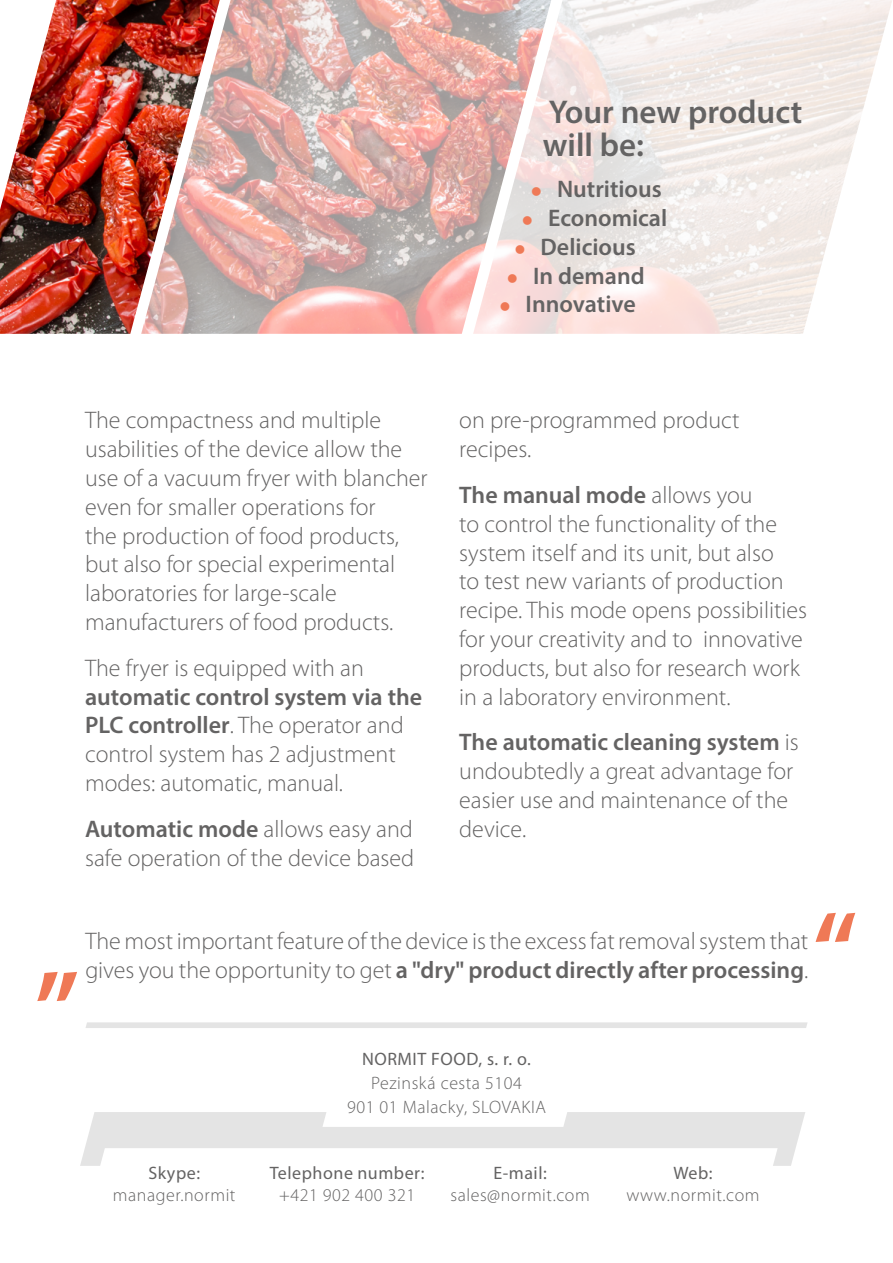
<style>
.page{position:relative;width:893px;height:1263px;background:#fff}
.page>*{position:absolute;margin:0;border:0;box-sizing:border-box;transform-origin:0 0}
.t1{font:600 111px "Myriad Pro";color:#ef7956}
.t2{font:600 33px/33px "Myriad Pro";color:#646363}
.t3{font:300 24px/28.8px "Myriad Pro";color:#646363}
.t4{font:600 24px "Myriad Pro";color:#646363}
.t5{font:300 18px/24px "Myriad Pro";letter-spacing:.03em;color:#646363;text-align:center}
.t6{font:18px "Myriad Pro";letter-spacing:.03em;color:#646363}
.s1{font-weight:600}
</style>
<div class="page">
<img style="left:0;top:0;width:141px;height:334px">
<img style="left:141px;top:0;width:332px;height:334px">
<img style="left:473px;top:0;width:419px;height:334px">
<svg style="left:80px;top:1112px;width:725px;height:54px"></svg>
<svg style="left:87px;top:1148px;width:691px;height:18px"></svg>
<svg style="left:86px;top:1022px;width:721px;height:6px;background:#e5e5e5"></svg>
<h2 class="t2" style="left:543px;top:94px;width:261px">Your new product will be:</h2>
<p class="t4" style="left:557px;top:174px;width:106px">Nutritious</p>
<p class="t4" style="left:548px;top:203px;width:121px">Economical</p>
<p class="t4" style="left:541px;top:231px;width:97px">Delicious</p>
<p class="t4" style="left:533px;top:260px;width:113px">In demand</p>
<p class="t4" style="left:526px;top:289px;width:112px">Innovative</p>
<p class="t3" style="left:85px;top:406px;width:344px">The compactness and multiple usabilities of the device allow the use of a vacuum fryer with blancher even for smaller operations for<br>the production of food products, but also for special experimental laboratories for large-scale manufacturers of food products.</p>
<p class="t3" style="left:85px;top:653px;width:281px">The fryer is equipped with an</p>
<p class="t3" style="left:85px;top:682px;width:339px"><span class="s1">automatic control system via the<br>PLC controller</span>. The operator and control system has 2 adjustment modes: automatic, manual.</p>
<p class="t3" style="left:85px;top:814px;width:331px"><span class="s1">Automatic mode</span> allows easy and safe operation of the device based</p>
<p class="t3" style="left:459px;top:406px;width:282px">on pre-programmed product recipes.</p>
<p class="t3" style="left:459px;top:480px;width:349px"><span class="s1">The manual mode</span> allows you<br>to control the functionality of the system itself and its unit, but also<br>to test new variants of production recipe. This mode opens possibilities for your creativity and to innovative products, but also for research work in a laboratory environment.</p>
<p class="t3" style="left:459px;top:728px;width:341px"><span class="s1">The automatic cleaning system</span> is undoubtedly a great advantage for easier use and maintenance of the device.</p>
<h1 class="t1" style="left:35px;top:881px;width:47px">„</h1>
<h1 class="t1" style="left:812px;top:881px;width:47px">“</h1>
<p class="t3" style="left:85px;top:927px;width:724px">The most important feature of the device is the excess fat removal system that gives you the opportunity to get <span class="s1">a "dry" product directly after processing</span>.</p>
<p class="t6" style="left:148px;top:1162px;width:53px">Skype:</p>
<p class="t5" style="left:113px;top:1183px;width:124px">manager.normit</p>
<p class="t6" style="left:362px;top:1048px;width:170px">NORMIT FOOD, s. r. o.</p>
<p class="t5" style="left:347px;top:1071px;width:200px">Pezinská cesta 5104<br>901 01 Malacky, SLOVAKIA</p>
<p class="t6" style="left:270px;top:1162px;width:156px">Telephone number:</p>
<p class="t5" style="left:279px;top:1183px;width:138px">+421 902 400 321</p>
<p class="t6" style="left:493px;top:1162px;width:55px">E-mail:</p>
<p class="t5" style="left:450px;top:1183px;width:141px">sales@normit.com</p>
<p class="t6" style="left:673px;top:1162px;width:41px">Web:</p>
<p class="t5" style="left:626px;top:1183px;width:135px">www.normit.com</p>
</div>
